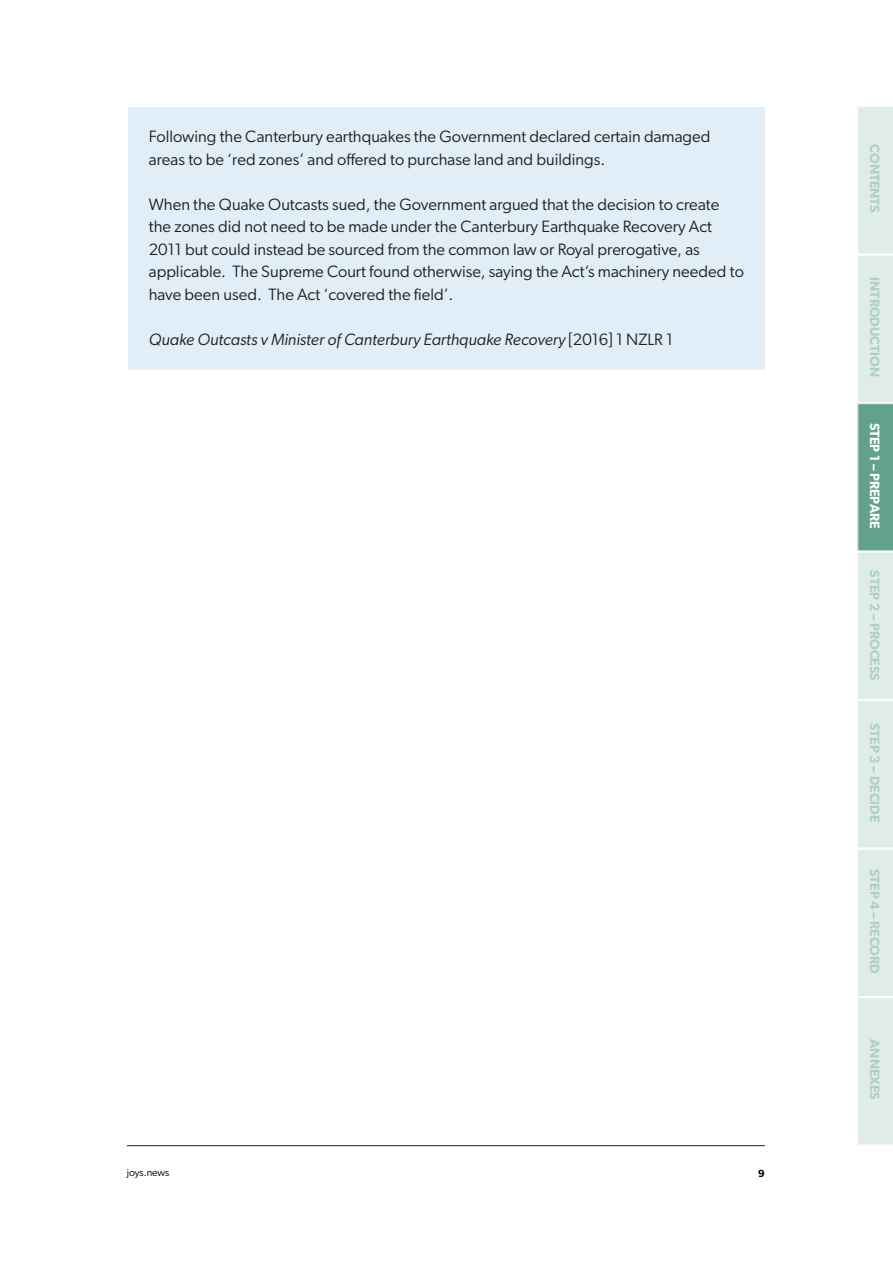
<style>
.page{position:relative;width:893px;height:1263px;background:#fff}
.page>*{position:absolute;margin:0;border:0;box-sizing:border-box;transform-origin:0 0}
.Bodytext_box{font:16.5px/22.5px "Gibson";color:#212121}
.Bodytext_box-2{font:italic 16.5px "Gibson";color:#212121}
.t1{font:600 13.5px "Gibson";color:#b0d0c6}
.t2{font:600 13.5px "Gibson";letter-spacing:-.005em;color:#fff}
.t3{font:10.5px "Gibson";letter-spacing:-.01em;color:#000}
.t4{font:600 10.5px "Gibson";color:#000}
.s1{font-style:normal}
</style>
<div class="page">
<hr style="left:127px;top:1145px;width:638px;height:1px;background:#212121">
<svg style="left:857px;top:106px;width:36px;height:1039px"></svg>
<div style="left:128px;top:107px;width:637px;height:262px;background:#e1eef7"></div>
<p class="Bodytext_box" style="left:149px;top:125px;width:563px">Following the Canterbury earthquakes the Government declared certain damaged areas to be ‘red zones’ and offered to purchase land and buildings.</p>
<p class="Bodytext_box" style="left:149px;top:192px;width:597px">When the Quake Outcasts sued, the Government argued that the decision to create the zones did not need to be made under the Canterbury Earthquake Recovery Act 2011 but could instead be sourced from the common law or Royal prerogative, as applicable. The Supreme Court found otherwise, saying the Act’s machinery needed to have been used. The Act ‘covered the field’.</p>
<p class="Bodytext_box-2" style="left:149px;top:329px;width:526px">Quake Outcasts v Minister of Canterbury Earthquake Recovery <span class="s1">[2016] 1 NZLR 1</span></p>
<p class="t3" style="left:127px;top:1166px;width:44px">joys.news</p>
<p class="t4" style="left:758px;top:1167px;width:8px">9</p>
<p class="t1" style="left:883px;top:144px;width:70px;rotate:90deg">CONTENTS</p>
<p class="t1" style="left:883px;top:277px;width:101px;rotate:90deg">INTRODUCTION</p>
<p class="t2" style="left:883px;top:422px;width:108px;rotate:90deg">STEP 1 – PREPARE</p>
<p class="t1" style="left:883px;top:570px;width:112px;rotate:90deg">STEP 2 – PROCESS</p>
<p class="t1" style="left:883px;top:723px;width:101px;rotate:90deg">STEP 3 – DECIDE</p>
<p class="t1" style="left:883px;top:869px;width:106px;rotate:90deg">STEP 4 – RECORD</p>
<p class="t1" style="left:883px;top:1039px;width:62px;rotate:90deg">ANNEXES</p>
</div>
